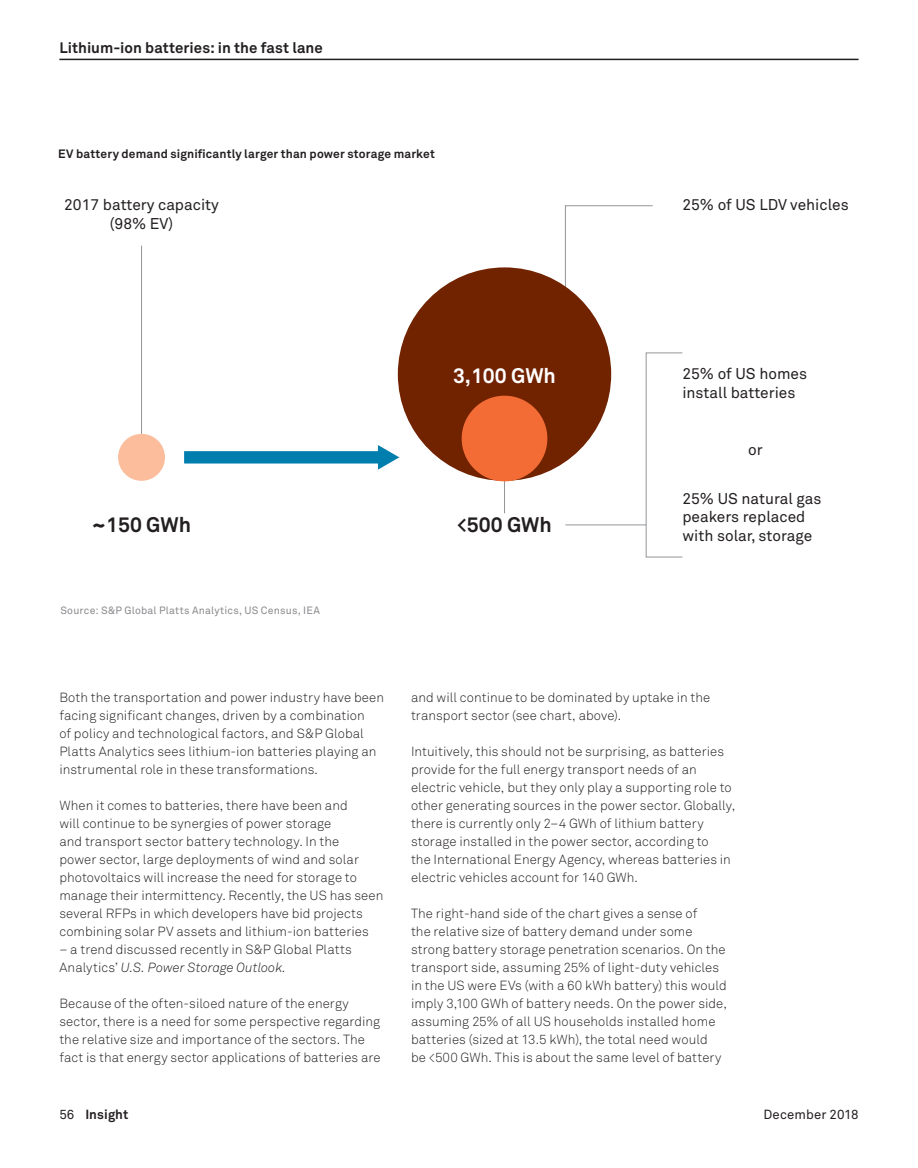
<style>
.page{position:relative;width:918px;height:1168px;background:#fff}
.page>*{position:absolute;margin:0;border:0;box-sizing:border-box;transform-origin:0 0}
.t1{font:700 20.85px "Akkurat Pro";color:#231f20}
.t2{font:700 20.85px "Akkurat Pro";color:#fff}
.t3{font:15.45px/18.6px "Akkurat Pro";color:#231f20}
.t4{font:700 15px "Akkurat Pro";letter-spacing:.005em;color:#231f20}
.t5{font:300 13.2px/18px "Akkurat Pro";letter-spacing:.005em;color:#231f20}
.t6{font:13.2px "Akkurat Pro";letter-spacing:.01em;color:#231f20}
.t7{font:700 13.2px "Akkurat Pro";letter-spacing:.005em;color:#231f20}
.t8{font:700 12px "Akkurat Pro";letter-spacing:.015em;color:#231f20}
.t9{font:10.5px "Akkurat Pro";letter-spacing:.02em;color:#898a8d}
.s1{font-style:italic}
.s2{font-weight:400}
</style>
<div class="page">
<hr style="left:59px;top:59px;width:800px;height:1px;background:#231f20">
<hr style="left:504px;top:476px;width:1px;height:37px;background:#939598">
<svg style="left:645px;top:352px;width:38px;height:206px"></svg>
<hr style="left:565px;top:524px;width:81px;height:1px;background:#939598">
<svg style="left:565px;top:205px;width:88px;height:102px"></svg>
<div style="left:118px;top:434px;width:47px;height:47px;background:#fbbd9c;border-radius:23px"></div>
<div style="left:398px;top:267px;width:213px;height:214px;background:#712300;border-radius:107px"></div>
<div style="left:462px;top:396px;width:85px;height:85px;background:#f36c35;border-radius:43px"></div>
<hr style="left:141px;top:246px;width:1px;height:188px;background:#939598">
<div style="left:184px;top:451px;width:198px;height:12px;background:#007eae"></div>
<svg style="left:378px;top:445px;width:21px;height:25px"></svg>
<p class="t4" style="left:59px;top:39px;width:265px">Lithium-ion batteries: in the fast lane</p>
<p class="t8" style="left:58px;top:146px;width:378px">EV battery demand significantly larger than power storage market</p>
<p class="t3" style="left:64px;top:196px;width:156px;text-align:center">2017 battery capacity (98% EV)</p>
<h1 class="t2" style="left:453px;top:362px;width:104px">3,100 GWh</h1>
<h1 class="t1" style="left:92px;top:512px;width:101px">~150 GWh</h1>
<h1 class="t1" style="left:457px;top:512px;width:96px">&lt;500 GWh</h1>
<p class="t9" style="left:60px;top:604px;width:261px">Source: S&amp;P Global Platts Analytics, US Census, IEA</p>
<p class="t3" style="left:682px;top:196px;width:168px">25% of US LDV vehicles</p>
<p class="t3" style="left:682px;top:364px;width:126px">25% of US homes install batteries</p>
<p class="t3" style="left:748px;top:440px;width:16px">or</p>
<p class="t3" style="left:682px;top:489px;width:141px">25% US natural gas peakers replaced with solar, storage</p>
<p class="t5" style="left:59px;top:688px;width:326px">Both the transportation and power industry have been facing significant changes, driven by a combination<br>of policy and technological factors, and S&amp;P Global Platts Analytics sees lithium-ion batteries playing an instrumental role in these transformations.</p>
<p class="t5" style="left:59px;top:796px;width:325px">When it comes to batteries, there have been and<br>will continue to be synergies of power storage<br>and transport sector battery technology. In the<br>power sector, large deployments of wind and solar photovoltaics will increase the need for storage to manage their intermittency. Recently, the US has seen several RFPs in which developers have bid projects combining solar PV assets and lithium-ion batteries</p>
<p class="t5" style="left:59px;top:940px;width:294px">– a trend discussed recently in S&amp;P Global Platts<br>Analytics’ <span class="s1">U.S. Power Storage Outlook.</span></p>
<p class="t5" style="left:59px;top:994px;width:323px">Because of the often-siloed nature of the energy sector, there is a need for some perspective regarding the relative size and importance of the sectors. The fact is that energy sector applications of batteries are</p>
<p class="t5" style="left:411px;top:688px;width:301px">and will continue to be dominated by uptake in the transport sector (see chart, above).</p>
<p class="t5" style="left:411px;top:742px;width:326px">Intuitively, this should not be surprising, as batteries provide for the full energy transport needs of an electric vehicle, but they only play a supporting role to other generating sources in the power sector. Globally, there is currently only 2−4 GWh of lithium battery storage installed in the power sector, according to<br>the International Energy Agency, whereas batteries in electric vehicles account for 140 GWh.</p>
<p class="t5" style="left:411px;top:904px;width:317px">The right-hand side of the chart gives a sense of<br>the relative size of battery demand under some strong battery storage penetration scenarios. On the transport side, assuming 25% of light-duty vehicles in the US were EVs (with a 60 kWh battery) this would imply 3,100 GWh of battery needs. On the power side, assuming 25% of all US households installed home batteries (sized at 13.5 kWh), the total need would<br>be &lt;500 GWh. This is about the same level of battery</p>
<p class="t7" style="left:59px;top:1106px;width:71px"><span class="s2">56</span> Insight</p>
<p class="t6" style="left:764px;top:1106px;width:97px">December 2018</p>
</div>
